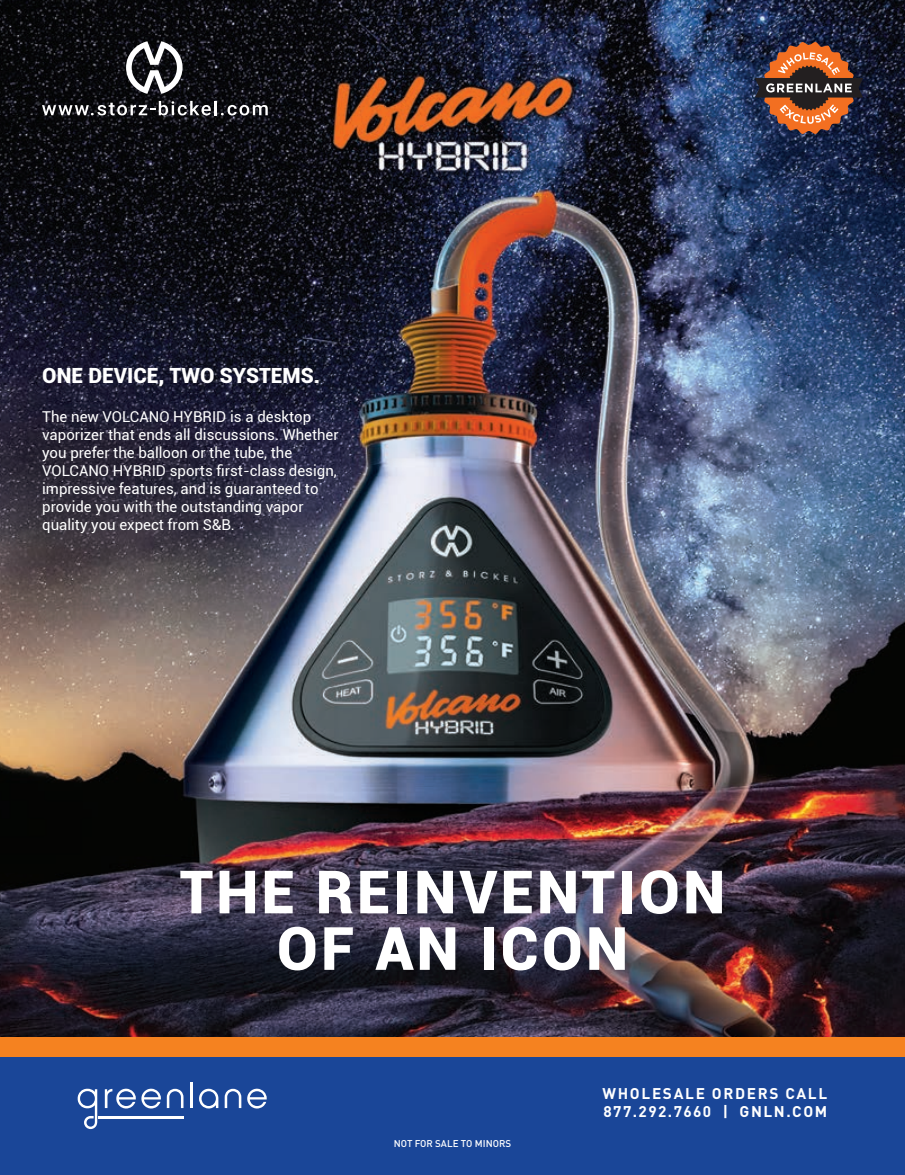
<style>
.page{position:relative;width:905px;height:1175px;background:#fff}
.page>*{position:absolute;margin:0;border:0;box-sizing:border-box;transform-origin:0 0}
.t1{font:900 59.85px/56.4px "Roboto";letter-spacing:.05em;color:#fff;text-align:center}
.t2{font:900 21px "Roboto";color:#fff}
.t3{font:700 15.3px/18.5px "DIN Pro";letter-spacing:.11em;color:#fff}
.t4{font:15px/18px "Roboto";color:#fff}
.t5{font:500 9.75px "DIN Pro";color:#fff}
</style>
<div class="page">
<img style="left:0;top:0;width:904px;height:1037px">
<div style="left:0;top:1037px;width:904px;height:47px;background:#f58220"></div>
<div style="left:0;top:1057px;width:904px;height:117px;background:#1a4698"></div>
<svg style="left:754px;top:42px;width:108px;height:92px"></svg>
<svg style="left:42px;top:101px;width:169px;height:14px"></svg>
<hr style="left:214px;top:101px;width:3px;height:14px;background:#fff">
<svg style="left:221px;top:105px;width:47px;height:10px"></svg>
<svg style="left:126px;top:41px;width:56px;height:53px"></svg>
<hr style="left:98px;top:1115px;width:85px;height:3px;background:#fff">
<svg style="left:105px;top:1088px;width:56px;height:20px"></svg>
<svg style="left:247px;top:1088px;width:20px;height:20px"></svg>
<svg style="left:167px;top:1088px;width:16px;height:20px"></svg>
<hr style="left:190px;top:1082px;width:3px;height:26px;background:#fff">
<svg style="left:199px;top:1088px;width:19px;height:20px"></svg>
<svg style="left:225px;top:1088px;width:16px;height:20px"></svg>
<svg style="left:78px;top:1088px;width:19px;height:41px"></svg>
<h2 class="t2" style="left:42px;top:360px;width:279px">ONE DEVICE, TWO SYSTEMS.</h2>
<p class="t4" style="left:42px;top:407px;width:298px">The new VOLCANO HYBRID is a desktop vaporizer that ends all discussions. Whether you prefer the balloon or the tube, the VOLCANO HYBRID sports first-class design, impressive features, and is guaranteed to provide you with the outstanding vapor quality you expect from S&amp;B.</p>
<h1 class="t1" style="left:179px;top:861px;width:547px">THE REINVENTION<br>OF AN ICON</h1>
<p class="t5" style="left:394px;top:1136px;width:119px">NOT FOR SALE TO MINORS</p>
<p class="t3" style="left:602px;top:1083px;width:226px">WHOLESALE ORDERS CALL<br>877.292.7660 | GNLN.COM</p>
</div>
